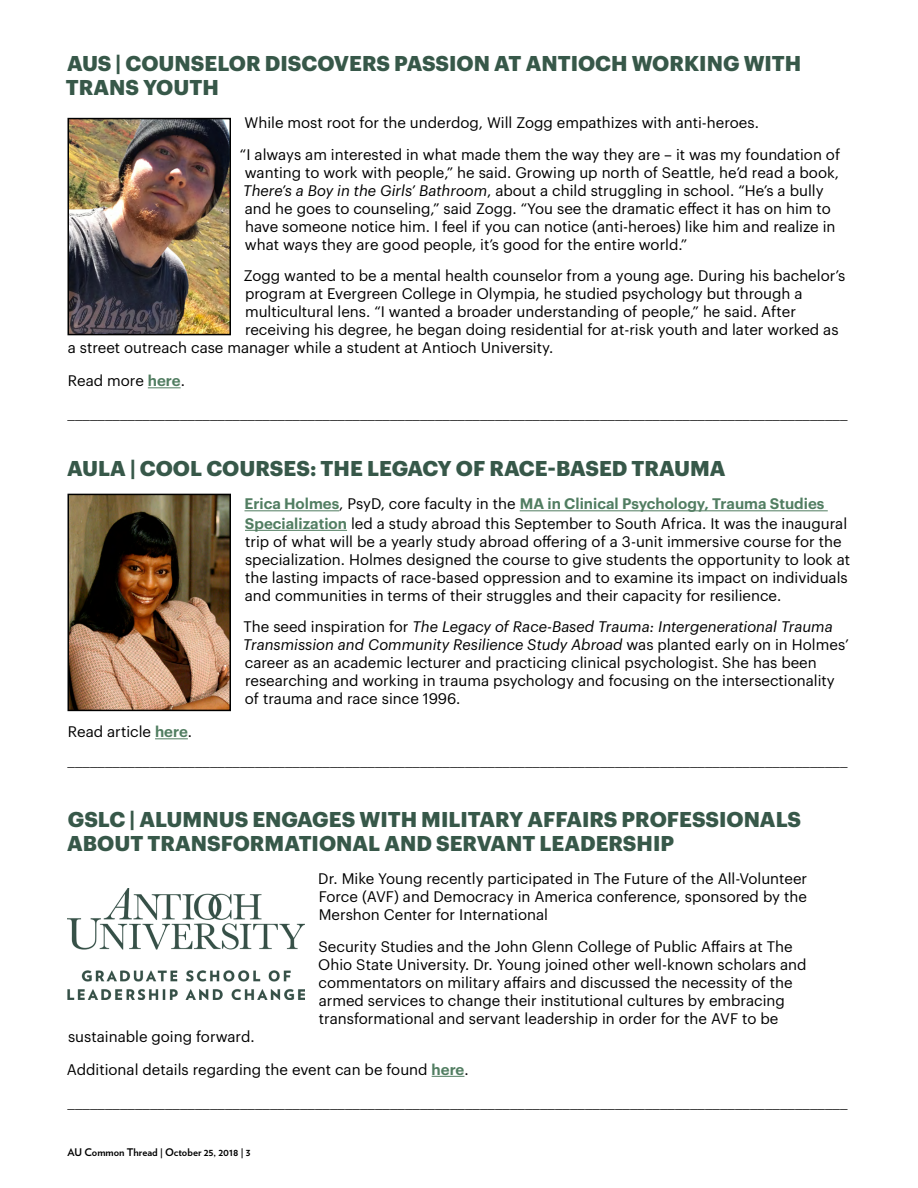
<style>
.page{position:relative;width:918px;height:1188px;background:#fff}
.page>*{position:absolute;margin:0;border:0;box-sizing:border-box;transform-origin:0 0}
.t1{font:700 21px/24px "Graphik";color:#375849}
.t2{font:15px/18px "Graphik";color:#000}
.t3{font:300 15px "Helvetica";color:#000}
.t4{font:700 10.5px "Verlag";color:#000}
.s1{font-style:italic}
.s2{font-weight:600;color:#517d61}
</style>
<div class="page">
<hr style="left:148px;top:388px;width:33px;height:1px;background:#517d61">
<hr style="left:244px;top:511px;width:95px;height:1px;background:#517d61">
<hr style="left:520px;top:511px;width:308px;height:1px;background:#517d61">
<hr style="left:245px;top:530px;width:102px;height:1px;background:#517d61">
<hr style="left:155px;top:739px;width:33px;height:1px;background:#517d61">
<hr style="left:432px;top:1076px;width:32px;height:1px;background:#517d61">
<img style="left:71px;top:121px;width:157px;height:211px">
<div style="left:68px;top:118px;width:163px;height:217px;border:2px solid #000"></div>
<img style="left:71px;top:497px;width:157px;height:211px">
<div style="left:68px;top:494px;width:163px;height:217px;border:2px solid #000"></div>
<img style="left:68px;top:888px;width:237px;height:112px">
<h1 class="t1" style="left:66px;top:50px;width:737px">AUS | COUNSELOR DISCOVERS PASSION AT ANTIOCH WORKING WITH<br>TRANS YOUTH</h1>
<p class="t2" style="left:240px;top:106px;width:602px;line-height:31.5px;text-indent:5px">While most root for the underdog, Will Zogg empathizes with anti-heroes.<br>“I always am interested in what made them the way they are – it was my foundation of</p>
<p class="t2" style="left:243px;top:162px;width:597px">wanting to work with people,” he said. Growing up north of Seattle, he’d read a book, <span class="s1">There’s a Boy in the Girls’ Bathroom</span>, about a child struggling in school. “He’s a bully and he goes to counseling,” said Zogg. “You see the dramatic effect it has on him to have someone notice him. I feel if you can notice (anti-heroes) like him and realize in what ways they are good people, it’s good for the entire world.”</p>
<p class="t2" style="left:244px;top:266px;width:603px">Zogg wanted to be a mental health counselor from a young age. During his bachelor’s</p>
<p class="t2" style="left:245px;top:284px;width:559px">program at Evergreen College in Olympia, he studied psychology but through a</p>
<p class="t2" style="left:245px;top:302px;width:553px">multicultural lens. “I wanted a broader understanding of people,” he said. After</p>
<p class="t2" style="left:245px;top:320px;width:595px">receiving his degree, he began doing residential for at-risk youth and later worked as</p>
<p class="t2" style="left:68px;top:338px;width:487px">a street outreach case manager while a student at Antioch University.</p>
<p class="t2" style="left:68px;top:371px;width:118px">Read more <span class="s2">here</span>.</p>
<p class="t3" style="left:68px;top:401px;width:782px">________________________________________________________________________________________________________</p>
<h1 class="t1" style="left:67px;top:455px;width:660px">AULA | COOL COURSES: THE LEGACY OF RACE-BASED TRAUMA</h1>
<p class="t2" style="left:244px;top:493px;width:604px;line-height:19.5px"><span class="s2">Erica Holmes</span>, PsyD, core faculty in the <span class="s2">MA in Clinical Psychology, Trauma Studies<br>Specialization</span> led a study abroad this September to South Africa. It was the inaugural</p>
<p class="t2" style="left:245px;top:531px;width:607px">trip of what will be a yearly study abroad offering of a 3-unit immersive course for the specialization. Holmes designed the course to give students the opportunity to look at the lasting impacts of race-based oppression and to examine its impact on individuals and communities in terms of their struggles and their capacity for resilience.</p>
<p class="t2" style="left:243px;top:617px;width:607px">The seed inspiration for <span class="s1">The Legacy of Race-Based Trauma: Intergenerational Trauma Transmission and Community Resilience Study Abroad</span> was planted early on in Holmes’ career as an academic lecturer and practicing clinical psychologist. She has been researching and working in trauma psychology and focusing on the intersectionality of trauma and race since 1996.</p>
<p class="t2" style="left:68px;top:722px;width:126px">Read article <span class="s2">here</span>.</p>
<p class="t3" style="left:68px;top:748px;width:781px">________________________________________________________________________________________________________</p>
<h1 class="t1" style="left:67px;top:806px;width:736px">GSLC | ALUMNUS ENGAGES WITH MILITARY AFFAIRS PROFESSIONALS<br>ABOUT TRANSFORMATIONAL AND SERVANT LEADERSHIP</h1>
<p class="t2" style="left:318px;top:869px;width:490px;text-align:justify">Dr. Mike Young recently participated in The Future of the All-Volunteer Force (AVF) and Democracy in America conference, sponsored by the Mershon Center for International</p>
<p class="t2" style="left:318px;top:936px;width:490px">Security Studies and the John Glenn College of Public Affairs at The Ohio State University. Dr. Young joined other well-known scholars and commentators on military affairs and discussed the necessity of the armed services to change their institutional cultures by embracing transformational and servant leadership in order for the AVF to be</p>
<p class="t2" style="left:67px;top:1019px;width:403px;line-height:33px">sustainable going forward.<br>Additional details regarding the event can be found <span class="s2">here</span>.</p>
<p class="t3" style="left:68px;top:1090px;width:781px">________________________________________________________________________________________________________</p>
<p class="t4" style="left:68px;top:1144px;width:185px">AU Common Thread | October 25, 2018 | 3</p>
</div>
